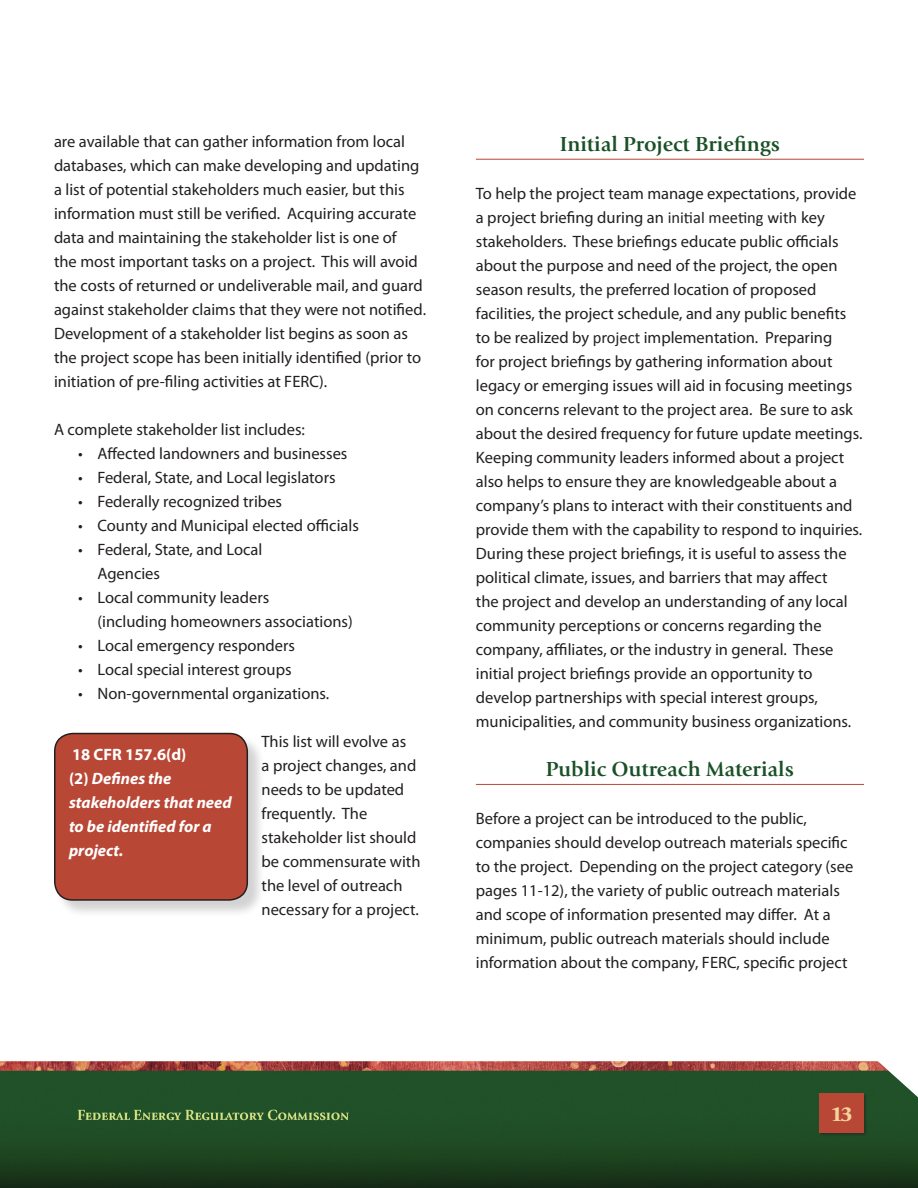
<style>
.page{position:relative;width:918px;height:1188px;background:#fff}
.page>*{position:absolute;margin:0;border:0;box-sizing:border-box;transform-origin:0 0}
.Heading_2{font:700 21px "Giovanni ITC";color:#1a5026}
.t1{font:21px "Giovanni Blk ITC";color:#f6d39c}
.t2{font:16.5px/24px "Myriad Pro";color:#231f20}
.t3{font:italic 700 16.5px/24px "Myriad Pro";color:#fff}
.s1{font-style:normal}
.s2{font-family:"Calibri"}
</style>
<div class="page">
<img style="left:0;top:1061px;width:918px;height:127px">
<div style="left:819px;top:1093px;width:48px;height:44px;background:#203e24"></div>
<div style="left:819px;top:1094px;width:45px;height:39px;background:#b94735"></div>
<hr style="left:476px;top:159px;width:388px;height:1px;background:#b94735">
<hr style="left:476px;top:784px;width:388px;height:1px;background:#b94735">
<div style="left:55px;top:734px;width:211px;height:184px;background:#231f20;opacity:.2"></div>
<div style="left:55px;top:734px;width:192px;height:166px;background:#b94735;border-radius:18px"></div>
<div style="left:54px;top:733px;width:194px;height:168px;border:2px solid #231f20;border-radius:18px"></div>
<svg style="left:875px;top:1061px;width:43px;height:36px"></svg>
<p class="t2" style="left:54px;top:130px;width:374px">are available that can gather information from local databases, which can make developing and updating a list of potential stakeholders much easier, but this information must still be verified. Acquiring accurate data and maintaining the stakeholder list is one of<br>the most important tasks on a project. This will avoid the costs of returned or undeliverable mail, and guard against stakeholder claims that they were not notified.</p>
<p class="t2" style="left:54px;top:322px;width:369px">Development of a stakeholder list begins as soon as the project scope has been initially identified (prior to initiation of pre-filing activities at FERC).</p>
<p class="t2" style="left:54px;top:418px;width:253px">A complete stakeholder list includes:</p>
<p class="t2" style="left:78px;top:442px;width:271px">• Affected landowners and businesses</p>
<p class="t2" style="left:78px;top:466px;width:259px">• Federal, State, and Local legislators</p>
<p class="t2" style="left:78px;top:490px;width:206px">• Federally recognized tribes</p>
<p class="t2" style="left:78px;top:514px;width:282px">• County and Municipal elected officials</p>
<p class="t2" style="left:98px;top:538px;width:166px;text-indent:-20px">• Federal, State, and Local<br>Agencies</p>
<p class="t2" style="left:98px;top:586px;width:257px;text-indent:-20px">• Local community leaders<br>(including homeowners associations)</p>
<p class="t2" style="left:78px;top:634px;width:219px">• Local emergency responders</p>
<p class="t2" style="left:78px;top:658px;width:215px">• Local special interest groups</p>
<p class="t2" style="left:78px;top:682px;width:253px">• Non-governmental organizations.</p>
<p class="t2" style="left:262px;top:730px;width:161px">This list will evolve as<br>a project changes, and needs to be updated frequently. The stakeholder list should be commensurate with the level of outreach necessary for a project.</p>
<p class="t3" style="left:69px;top:742px;width:164px"><span class="s1">18 CFR 157.6(d)<br>(2)</span> Defines the stakeholders that need to be identified for a project.</p>
<h2 class="Heading_2" style="left:560px;top:132px;width:222px">Initial Project Briefings</h2>
<p class="t2" style="left:476px;top:181px;width:388px">To help the project team manage expectations<span class="s2">,</span> provide a project briefing during an <span class="s2">initial meeting with</span> key stakeholders. These briefings educate public officials about the purpose and need of the project, the open season results<span class="s2">,</span> the preferred location of proposed facilities, the project schedule, and any public benefits to be realized by <span class="s2">project</span> implementation. Preparing<br>for project briefings by gathering information about legacy or emerging issues will aid in focusing meetings on concerns relevant to the project area. Be sure to ask about the desired frequency for future update meetings.<br>Keeping community leaders informed about a project also helps to ensure they are knowledgeable about a company’s plans to interact with their constituents and provide them with the capability to respond to inquiries.</p>
<p class="t2" style="left:476px;top:541px;width:377px">During these project briefings, it is useful to assess the political climate, issues, and barriers that may affect the project and develop an understanding of any local community perceptions or concerns regarding the company, affiliates, or the industry in general. These initial project briefings provide an opportunity to develop partnerships with special interest groups, municipalities, and community business organizations.</p>
<h2 class="Heading_2" style="left:546px;top:757px;width:249px">Public Outreach Materials</h2>
<p class="t2" style="left:476px;top:806px;width:379px">Before a project can be introduced to the public, companies should develop outreach materials specific to the project. Depending on the project category (see pages 11-12), the variety of public outreach materials and scope of information presented may differ. At a minimum, public outreach materials should include information about the company, FERC, specific project</p>
<p class="t1" style="left:830px;top:1102px;width:24px">13</p>
</div>
